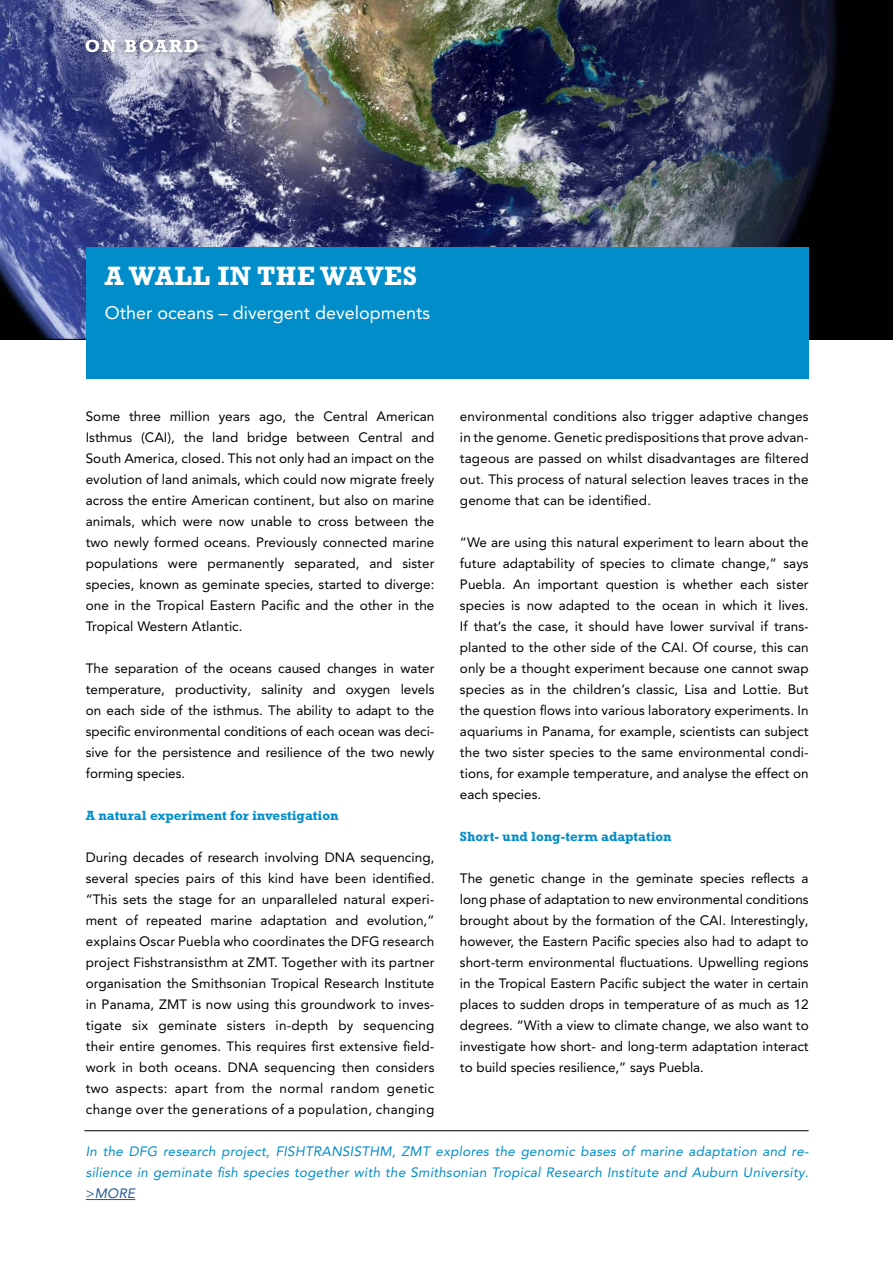
<style>
.page{position:relative;width:893px;height:1263px;background:#fff}
.page>*{position:absolute;margin:0;border:0;box-sizing:border-box;transform-origin:0 0}
.header__heading1{font:700 27px "Rockwell Std";letter-spacing:.02em;color:#fff}
.header__heading2{font:18px "Avenir LT Pro";color:#fff}
.base-category{font:700 18px "Rockwell Std";letter-spacing:.1em;color:#fff}
.main-text{font:13.5px/21px "Avenir LT Pro";letter-spacing:.005em;color:#000;text-align:justify}
.footer-text{font:italic 13.5px/21px "Avenir LT Pro";letter-spacing:.02em;color:#008dca;text-align:justify}
.main-text__heading2{font:700 13.5px "Rockwell Std";color:#008dca}
.s1{font-style:normal;color:#245a9c}
.s2{color:#245a9c}
</style>
<div class="page">
<img style="left:0;top:0;width:893px;height:339px">
<div style="left:86px;top:247px;width:723px;height:132px;background:#008dca"></div>
<hr style="left:86px;top:1199px;width:49px;height:1px;background:#245a9c">
<div style="left:78px;top:32px;width:128px;height:29px;background:#000;opacity:.35"></div>
<hr style="left:84px;top:1130px;width:725px;height:1px;background:#000">
<p class="base-category" style="left:85px;top:35px;width:115px">ON BOARD</p>
<h1 class="header__heading1" style="left:105px;top:260px;width:314px">A WALL IN THE WAVES</h1>
<h2 class="header__heading2" style="left:105px;top:301px;width:327px">Other oceans – divergent developments</h2>
<p class="main-text" style="left:86px;top:406px;width:350px">Some three million years ago, the Central American Isthmus (CAI), the land bridge between Central and South America, closed. This not only had an impact on the evolution of land animals, which could now migrate freely across the entire American continent, but also on marine animals, which were now unable to cross between the two newly formed oceans. Previously connected marine populations were permanently separated, and sister species, known as geminate species, started to diverge: one in the Tropical Eastern Pacific and the other in the Tropical Western Atlantic.</p>
<p class="main-text" style="left:86px;top:658px;width:350px">The separation of the oceans caused changes in water temperature, productivity, salinity and oxygen levels on each side of the isthmus. The ability to adapt to the specific environmental conditions of each ocean was deci&shy;sive for the persistence and resilience of the two newly forming species.</p>
<h2 class="main-text__heading2" style="left:86px;top:808px;width:254px">A natural experiment for investigation</h2>
<p class="main-text" style="left:86px;top:847px;width:350px">During decades of research involving DNA sequencing, several species pairs of this kind have been identified. “This sets the stage for an unparalleled natural experi&shy;ment of repeated marine adaptation and evolution,” explains Oscar Puebla who coordinates the DFG research project Fishstransisthm at ZMT. Together with its partner organisation the Smithsonian Tropical Research Institute in Panama, ZMT is now using this groundwork to inves&shy;tigate six geminate sisters in-depth by sequencing their entire genomes. This requires first extensive field&shy;work in both oceans. DNA sequencing then considers two aspects: apart from the normal random genetic change over the generations of a population, changing</p>
<p class="main-text" style="left:460px;top:406px;width:350px">environmental conditions also trigger adaptive changes in the genome. Genetic predispositions that prove advan&shy;tageous are passed on whilst disadvantages are filtered out. This process of natural selection leaves traces in the genome that can be identified.</p>
<p class="main-text" style="left:460px;top:532px;width:350px">“We are using this natural experiment to learn about the future adaptability of species to climate change,” says Puebla. An important question is whether each sister species is now adapted to the ocean in which it lives.<br>If that’s the case, it should have lower survival if trans&shy;planted to the other side of the CAI. Of course, this can only be a thought experiment because one cannot swap species as in the children’s classic, Lisa and Lottie. But the question flows into various laboratory experiments. In aquariums in Panama, for example, scientists can subject the two sister species to the same environmental condi&shy;tions, for example temperature, and analyse the effect on each species.</p>
<h2 class="main-text__heading2" style="left:460px;top:829px;width:213px">Short- und long-term adaptation</h2>
<p class="main-text" style="left:460px;top:868px;width:350px">The genetic change in the geminate species reflects a long phase of adaptation to new environmental conditions brought about by the formation of the CAI. Interestingly, however, the Eastern Pacific species also had to adapt to short-term environmental fluctuations. Upwelling regions in the Tropical Eastern Pacific subject the water in certain places to sudden drops in temperature of as much as 12 degrees. “With a view to climate change, we also want to investigate how short- and long-term adaptation interact to build species resilience,” says Puebla.</p>
<p class="footer-text" style="left:86px;top:1141px;width:724px">In the DFG research project, FISHTRANSISTHM, ZMT explores the genomic bases of marine adaptation and re&shy;silience in geminate fish species together with the Smithsonian Tropical Research Institute and Auburn University. <span class="s1">&gt;</span><span class="s2">MORE</span></p>
</div>
